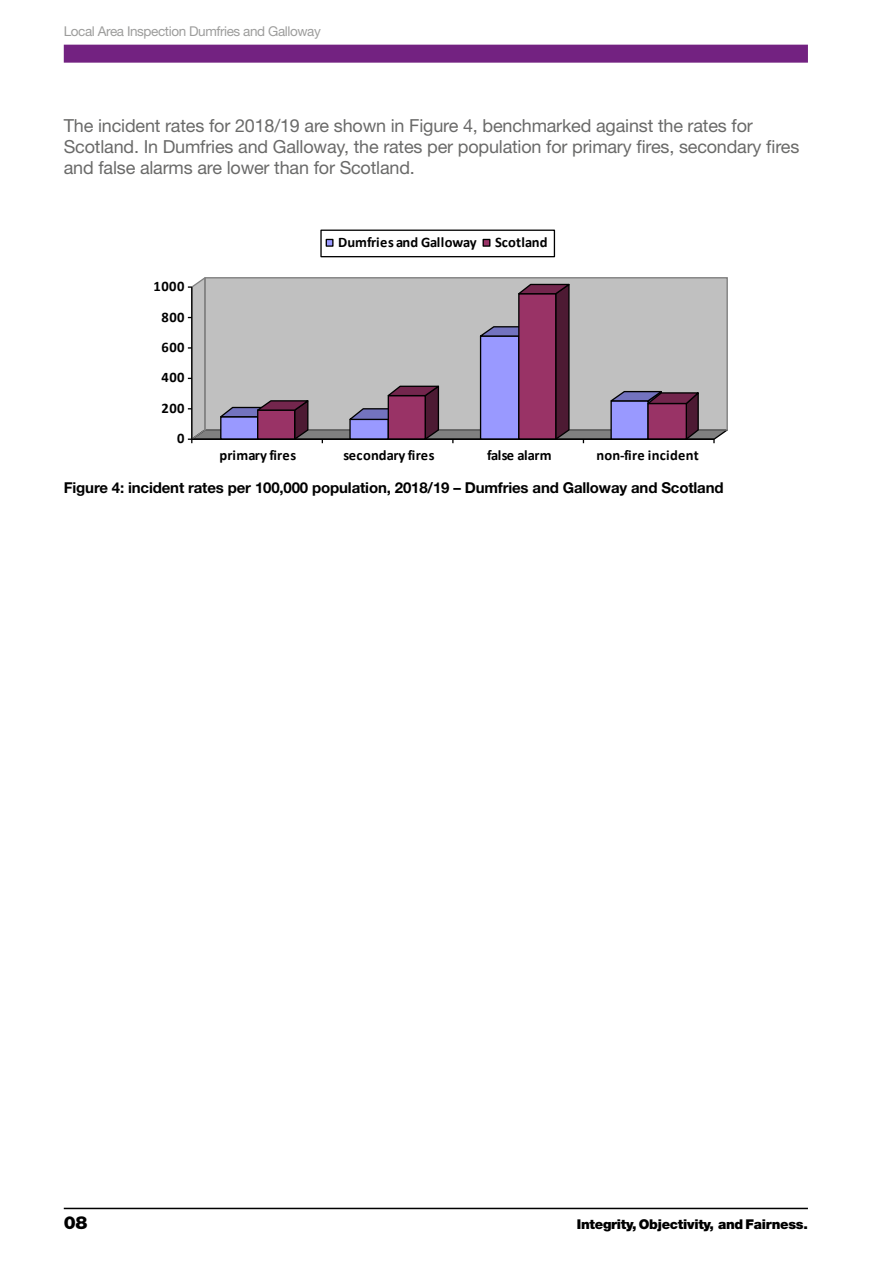
<style>
.page{position:relative;width:893px;height:1263px;background:#fff}
.page>*{position:absolute;margin:0;border:0;box-sizing:border-box;transform-origin:0 0}
.t1{font:18px/21px "Helvetica Neue LT Std";letter-spacing:-.01em;color:#6a6a69}
.t2{font:900 18px "Helvetica Neue LT Std";color:#000}
.t3{font:700 15px "Helvetica Neue LT Std";letter-spacing:-.01em;color:#000}
.t4{font:700 14.55px "Calibri";letter-spacing:.005em;color:#000}
.t5{font:700 14.55px "Calibri";letter-spacing:-.04em;color:#000}
.t6{font:13.5px "Helvetica Neue LT Std";letter-spacing:-.03em;color:#9d9d9c}
.t7{font:900 13.5px "Helvetica Neue LT Std";letter-spacing:-.02em;color:#000}
</style>
<div class="page">
<div style="left:64px;top:45px;width:744px;height:18px;background:#732281"></div>
<hr style="left:64px;top:1208px;width:744px;height:1px;background:#000">
<svg style="left:188px;top:277px;width:540px;height:166px"></svg>
<div style="left:320px;top:230px;width:235px;height:27px;border:1px solid #000"></div>
<div style="left:326px;top:239px;width:7px;height:7px;background:#99f"></div>
<div style="left:326px;top:239px;width:8px;height:8px;border:1px solid #000"></div>
<div style="left:483px;top:239px;width:7px;height:7px;background:#936"></div>
<div style="left:483px;top:239px;width:7px;height:8px;border:1px solid #000"></div>
<p class="t6" style="left:64px;top:24px;width:259px">Local Area Inspection Dumfries and Galloway</p>
<p class="t1" style="left:64px;top:115px;width:737px">The incident rates for 2018/19 are shown in Figure 4, benchmarked against the rates for<br>Scotland. In Dumfries and Galloway, the rates per population for primary fires, secondary fires and false alarms are lower than for Scotland.</p>
<p class="t4" style="left:154px;top:277px;width:33px">1000</p>
<p class="t4" style="left:161px;top:307px;width:25px">800</p>
<p class="t4" style="left:161px;top:338px;width:25px">600</p>
<p class="t4" style="left:161px;top:368px;width:25px">400</p>
<p class="t4" style="left:161px;top:399px;width:25px">200</p>
<p class="t4" style="left:177px;top:429px;width:9px">0</p>
<p class="t4" style="left:338px;top:233px;width:140px">Dumfries and Galloway</p>
<p class="t4" style="left:495px;top:233px;width:54px">Scotland</p>
<p class="t4" style="left:219px;top:446px;width:78px">primary fires</p>
<p class="t4" style="left:343px;top:446px;width:93px">secondary fires</p>
<p class="t5" style="left:487px;top:446px;width:66px">false alarm</p>
<p class="t4" style="left:597px;top:446px;width:104px">non-fire incident</p>
<p class="t3" style="left:64px;top:479px;width:661px">Figure 4: incident rates per 100,000 population, 2018/19 – Dumfries and Galloway and Scotland</p>
<p class="t2" style="left:64px;top:1212px;width:25px">08</p>
<p class="t7" style="left:577px;top:1216px;width:233px">Integrity, Objectivity, and Fairness.</p>
</div>
